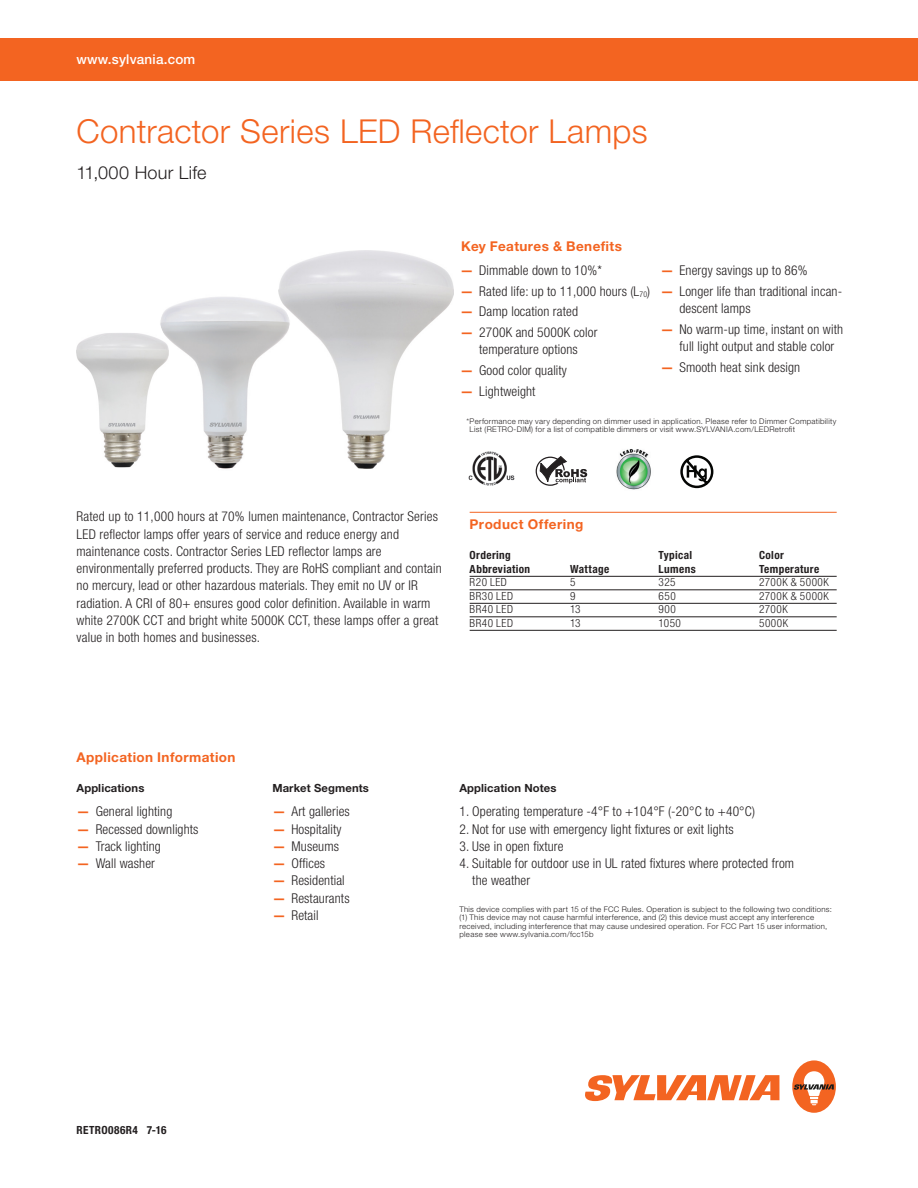
<style>
.page{position:relative;width:918px;height:1188px;background:#fff}
.page>*{position:absolute;margin:0;border:0;box-sizing:border-box;transform-origin:0 0}
.PIB_HEADLINE{font:300 33px "Helvetica Neue LT Pro";letter-spacing:.01em;color:#f36421}
.Letter_Cover_Subhead{font:300 18px "Helvetica Neue LT Pro";letter-spacing:.015em;color:#231f20}
.Letter_Cover_Copy_9{font:300 condensed 13.5px/17.2px "Helvetica Neue LT Pro";letter-spacing:.01em;color:#231f20}
.Letter_Copy_Headline{font:700 13.5px "Helvetica Neue LT Pro";letter-spacing:.03em;color:#f36421}
.Letter_Cover_URL_Ban{font:500 13.5px "Helvetica Neue LT Pro";letter-spacing:.015em;color:#fff}
.Letter_Tablehead_9_o{font:700 13.5px "Helvetica Neue LT Pro";letter-spacing:.035em;color:#f36421}
.Letter_Tables_7_5_Ba{font:300 condensed 11.25px "Helvetica Neue LT Pro";letter-spacing:.045em;color:#231f20}
.Letter_Tablehead_7_5{font:700 condensed 11.25px "Helvetica Neue LT Pro";letter-spacing:.03em;color:#231f20}
.App_Info_Head{font:700 11.25px "Helvetica Neue LT Pro";letter-spacing:.01em;color:#231f20}
.CODE{font:700 condensed 11.25px "Helvetica Neue LT Pro";letter-spacing:.04em;color:#231f20}
.Letter_Footnote_5_2{font:300 7.8px/8.6px "Helvetica Neue LT Pro";letter-spacing:.04em;color:#231f20}
.s1{font-weight:700;font-stretch:normal;color:#f36421}
</style>
<div class="page">
<img style="left:279px;top:251px;width:174px;height:218px">
<svg style="left:680px;top:455px;width:34px;height:33px"></svg>
<img style="left:616px;top:449px;width:35px;height:41px">
<hr style="left:470px;top:512px;width:367px;height:1px;background:#f36421">
<hr style="left:470px;top:576px;width:367px;height:1px;background:#231f20">
<hr style="left:470px;top:590px;width:367px;height:1px;background:#231f20">
<hr style="left:470px;top:603px;width:367px;height:1px;background:#231f20">
<hr style="left:470px;top:617px;width:367px;height:1px;background:#231f20">
<hr style="left:470px;top:630px;width:367px;height:1px;background:#231f20">
<svg style="left:536px;top:457px;width:51px;height:29px"></svg>
<div style="left:0;top:38px;width:918px;height:43px;background:#f36421"></div>
<img style="left:468px;top:451px;width:46px;height:35px">
<img style="left:76px;top:333px;width:83px;height:134px">
<img style="left:159px;top:294px;width:132px;height:175px">
<svg style="left:585px;top:1075px;width:194px;height:26px"></svg>
<div style="left:792px;top:1060px;width:44px;height:53px;background:#f36421;border-radius:50%"></div>
<svg style="left:793px;top:1071px;width:41px;height:34px"></svg>
<p class="Letter_Cover_URL_Ban" style="left:77px;top:51px;width:120px">www.sylvania.com</p>
<p class="PIB_HEADLINE" style="left:77px;top:111px;width:573px">Contractor Series LED Reflector Lamps</p>
<p class="Letter_Cover_Subhead" style="left:77px;top:162px;width:132px">11,000 Hour Life</p>
<p class="Letter_Copy_Headline" style="left:461px;top:238px;width:162px">Key Features &amp; Benefits</p>
<p class="Letter_Cover_Copy_9" style="left:460px;top:262px;width:143px"><span class="s1">—</span> Dimmable down to 10%*</p>
<p class="Letter_Cover_Copy_9" style="left:460px;top:282px;width:192px"><span class="s1">—</span> Rated life: up to 11,000 hours (L<sub>70</sub>)</p>
<p class="Letter_Cover_Copy_9" style="left:460px;top:303px;width:119px"><span class="s1">—</span> Damp location rated</p>
<p class="Letter_Cover_Copy_9" style="left:460px;top:324px;width:139px;text-align:center"><span class="s1">—</span> 2700K and 5000K color temperature options</p>
<p class="Letter_Cover_Copy_9" style="left:460px;top:361px;width:108px"><span class="s1">—</span> Good color quality</p>
<p class="Letter_Cover_Copy_9" style="left:460px;top:382px;width:77px"><span class="s1">—</span> Lightweight</p>
<p class="Letter_Cover_Copy_9" style="left:660px;top:262px;width:149px"><span class="s1">—</span> Energy savings up to 86%</p>
<p class="Letter_Cover_Copy_9" style="left:680px;top:282px;width:164px;text-indent:-19px"><span class="s1">—</span> Longer life than traditional incan&shy;descent lamps</p>
<p class="Letter_Cover_Copy_9" style="left:680px;top:320px;width:165px;text-indent:-19px"><span class="s1">—</span> No warm-up time, instant on with full light output and stable color</p>
<p class="Letter_Cover_Copy_9" style="left:660px;top:358px;width:141px"><span class="s1">—</span> Smooth heat sink design</p>
<p class="Letter_Footnote_5_2" style="left:470px;top:416px;width:368px;text-indent:-3px">*Performance may vary depending on dimmer used in application. Please refer to Dimmer Compatibility<br>List (RETRO-DIM) for a list of compatible dimmers or visit www.SYLVANIA.com/LEDRetrofit</p>
<p class="Letter_Cover_Copy_9" style="left:77px;top:508px;width:367px">Rated up to 11,000 hours at 70% lumen maintenance, Contractor Series LED reflector lamps offer years of service and reduce energy and maintenance costs. Contractor Series LED reflector lamps are environmentally preferred products. They are RoHS compliant and contain no mercury, lead or other hazardous materials. They emit no UV or IR radiation. A CRI of 80+ ensures good color definition. Available in warm white 2700K CCT and bright white 5000K CCT, these lamps offer a great value in both homes and businesses.</p>
<p class="Letter_Tablehead_9_o" style="left:470px;top:516px;width:115px">Product Offering</p>
<p class="Letter_Tablehead_7_5" style="left:470px;top:549px;width:43px">Ordering</p>
<p class="Letter_Tablehead_7_5" style="left:659px;top:549px;width:35px">Typical</p>
<p class="Letter_Tablehead_7_5" style="left:759px;top:549px;width:26px">Color</p>
<p class="Letter_Tablehead_7_5" style="left:470px;top:562px;width:62px">Abbreviation</p>
<p class="Letter_Tablehead_7_5" style="left:570px;top:562px;width:41px">Wattage</p>
<p class="Letter_Tablehead_7_5" style="left:659px;top:562px;width:39px">Lumens</p>
<p class="Letter_Tablehead_7_5" style="left:759px;top:562px;width:62px">Temperature</p>
<p class="Letter_Tables_7_5_Ba" style="left:470px;top:576px;width:39px">R20 LED</p>
<p class="Letter_Tables_7_5_Ba" style="left:570px;top:576px;width:7px">5</p>
<p class="Letter_Tables_7_5_Ba" style="left:659px;top:576px;width:18px">325</p>
<p class="Letter_Tables_7_5_Ba" style="left:759px;top:576px;width:71px">2700K &amp; 5000K</p>
<p class="Letter_Tables_7_5_Ba" style="left:470px;top:589px;width:45px">BR30 LED</p>
<p class="Letter_Tables_7_5_Ba" style="left:570px;top:589px;width:7px">9</p>
<p class="Letter_Tables_7_5_Ba" style="left:659px;top:589px;width:19px">650</p>
<p class="Letter_Tables_7_5_Ba" style="left:759px;top:589px;width:71px">2700K &amp; 5000K</p>
<p class="Letter_Tables_7_5_Ba" style="left:470px;top:603px;width:45px">BR40 LED</p>
<p class="Letter_Tables_7_5_Ba" style="left:570px;top:603px;width:12px">13</p>
<p class="Letter_Tables_7_5_Ba" style="left:659px;top:603px;width:19px">900</p>
<p class="Letter_Tables_7_5_Ba" style="left:759px;top:603px;width:30px">2700K</p>
<p class="Letter_Tables_7_5_Ba" style="left:470px;top:616px;width:45px">BR40 LED</p>
<p class="Letter_Tables_7_5_Ba" style="left:570px;top:616px;width:12px">13</p>
<p class="Letter_Tables_7_5_Ba" style="left:659px;top:616px;width:24px">1050</p>
<p class="Letter_Tables_7_5_Ba" style="left:759px;top:616px;width:31px">5000K</p>
<p class="Letter_Copy_Headline" style="left:77px;top:749px;width:161px">Application Information</p>
<p class="App_Info_Head" style="left:77px;top:781px;width:69px">Applications</p>
<p class="Letter_Cover_Copy_9" style="left:77px;top:803px;width:97px"><span class="s1">—</span> General lighting</p>
<p class="Letter_Cover_Copy_9" style="left:77px;top:820px;width:123px"><span class="s1">—</span> Recessed downlights</p>
<p class="Letter_Cover_Copy_9" style="left:77px;top:837px;width:86px"><span class="s1">—</span> Track lighting</p>
<p class="Letter_Cover_Copy_9" style="left:77px;top:855px;width:80px"><span class="s1">—</span> Wall washer</p>
<p class="App_Info_Head" style="left:272px;top:781px;width:98px">Market Segments</p>
<p class="Letter_Cover_Copy_9" style="left:272px;top:803px;width:79px"><span class="s1">—</span> Art galleries</p>
<p class="Letter_Cover_Copy_9" style="left:272px;top:820px;width:71px"><span class="s1">—</span> Hospitality</p>
<p class="Letter_Cover_Copy_9" style="left:272px;top:837px;width:68px"><span class="s1">—</span> Museums</p>
<p class="Letter_Cover_Copy_9" style="left:272px;top:855px;width:54px"><span class="s1">—</span> Offices</p>
<p class="Letter_Cover_Copy_9" style="left:272px;top:872px;width:74px"><span class="s1">—</span> Residential</p>
<p class="Letter_Cover_Copy_9" style="left:272px;top:889px;width:79px"><span class="s1">—</span> Restaurants</p>
<p class="Letter_Cover_Copy_9" style="left:272px;top:906px;width:48px"><span class="s1">—</span> Retail</p>
<p class="CODE" style="left:77px;top:1124px;width:91px">RETRO086R4 7-16</p>
<p class="App_Info_Head" style="left:459px;top:781px;width:99px">Application Notes</p>
<p class="Letter_Cover_Copy_9" style="left:459px;top:803px;width:297px">1. Operating temperature -4°F to +104°F (-20°C to +40°C)</p>
<p class="Letter_Cover_Copy_9" style="left:459px;top:820px;width:276px">2. Not for use with emergency light fixtures or exit lights</p>
<p class="Letter_Cover_Copy_9" style="left:459px;top:837px;width:106px">3. Use in open fixture</p>
<p class="Letter_Cover_Copy_9" style="left:472px;top:855px;width:323px;text-indent:-13px">4. Suitable for outdoor use in UL rated fixtures where protected from the weather</p>
<p class="Letter_Footnote_5_2" style="left:459px;top:905px;width:374px">This device complies with part 15 of the FCC Rules. Operation is subject to the following two conditions: (1) This device may not cause harmful interference, and (2) this device must accept any interference received, including interference that may cause undesired operation. For FCC Part 15 user information, please see www.sylvania.com/fcc15b</p>
</div>
